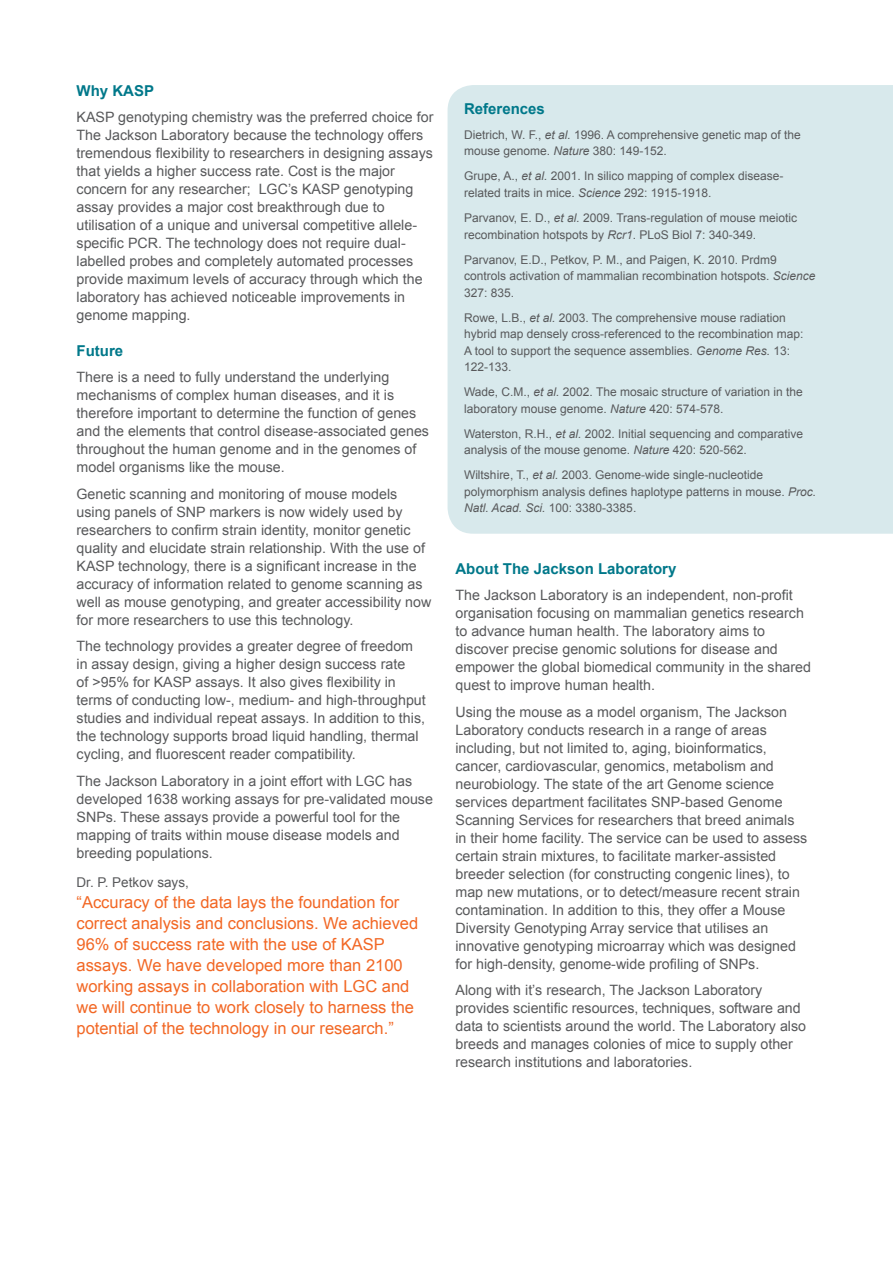
<style>
.page{position:relative;width:893px;height:1263px;background:#fff}
.page>*{position:absolute;margin:0;border:0;box-sizing:border-box;transform-origin:0 0}
.t1{font:16.5px/21px "Arial";color:#f26724}
.t2{font:700 15px "Arial";color:#00788a}
.t3{font:14.25px/18px "Arial";color:#58595b}
.t4{font:13.5px "Arial";color:#58595b}
.t5{font:12px/16.5px "Arial";color:#58595b}
.s1{font-style:italic}
</style>
<div class="page">
<div style="left:448px;top:85px;width:445px;height:449px;background:#d8e9ec"></div>
<p class="t2" style="left:77px;top:81px;width:79px">Why KASP</p>
<p class="t3" style="left:77px;top:109px;width:358px">KASP genotyping chemistry was the preferred choice for The Jackson Laboratory because the technology offers tremendous flexibility to researchers in designing assays that yields a higher success rate. Cost is the major concern for any researcher; LGC’s KASP genotyping assay provides a major cost breakthrough due to utilisation of a unique and universal competitive allele&shy;specific PCR. The technology does not require dual&shy;labelled probes and completely automated processes provide maximum levels of accuracy through which the laboratory has achieved noticeable improvements in genome mapping.</p>
<p class="t2" style="left:77px;top:340px;width:48px">Future</p>
<p class="t3" style="left:77px;top:368px;width:354px">There is a need to fully understand the underlying mechanisms of complex human diseases, and it is therefore important to determine the function of genes and the elements that control disease-associated genes throughout the human genome and in the genomes of model organisms like the mouse.</p>
<p class="t3" style="left:77px;top:485px;width:356px">Genetic scanning and monitoring of mouse models using panels of SNP markers is now widely used by researchers to confirm strain identity, monitor genetic quality and elucidate strain relationship. With the use of KASP technology, there is a significant increase in the accuracy of information related to genome scanning as well as mouse genotyping, and greater accessibility now for more researchers to use this technology.</p>
<p class="t3" style="left:77px;top:637px;width:351px">The technology provides a greater degree of freedom in assay design, giving a higher design success rate<br>of &gt;95% for KASP assays. It also gives flexibility in terms of conducting low-, medium- and high-throughput studies and individual repeat assays. In addition to this, the technology supports broad liquid handling, thermal cycling, and fluorescent reader compatibility.</p>
<p class="t3" style="left:77px;top:772px;width:358px">The Jackson Laboratory in a joint effort with LGC has developed 1638 working assays for pre-validated mouse SNPs. These assays provide a powerful tool for the mapping of traits within mouse disease models and breeding populations.</p>
<p class="t4" style="left:77px;top:873px;width:114px">Dr. P. Petkov says,</p>
<p class="t1" style="left:77px;top:892px;width:343px">“Accuracy of the data lays the foundation for correct analysis and conclusions. We achieved 96% of success rate with the use of KASP assays. We have developed more than 2100 working assays in collaboration with LGC and we will continue to work closely to harness the potential of the technology in our research.”</p>
<p class="t2" style="left:464px;top:99px;width:82px">References</p>
<p class="t5" style="left:464px;top:127px;width:338px">Dietrich, W. F., <span class="s1">et al.</span> 1996. A comprehensive genetic map of the mouse genome. <span class="s1">Nature</span> 380: 149-152.</p>
<p class="t5" style="left:464px;top:168px;width:321px">Grupe, A., <span class="s1">et al.</span> 2001. In silico mapping of complex disease&shy;related traits in mice. <span class="s1">Science</span> 292: 1915-1918.</p>
<p class="t5" style="left:464px;top:210px;width:335px">Parvanov, E. D., <span class="s1">et al.</span> 2009. Trans-regulation of mouse meiotic recombination hotspots by <span class="s1">Rcr1</span>. PLoS Biol 7: 340-349.</p>
<p class="t5" style="left:464px;top:251px;width:353px">Parvanov, E.D., Petkov, P. M., and Paigen, K. 2010. Prdm9 controls activation of mammalian recombination hotspots. <span class="s1">Science<br></span>327: 835.</p>
<p class="t5" style="left:464px;top:309px;width:341px">Rowe, L.B., <span class="s1">et al.</span> 2003. The comprehensive mouse radiation hybrid map densely cross-referenced to the recombination map:<br>A tool to support the sequence assemblies. <span class="s1">Genome Res.</span> 13:<br>122-133.</p>
<p class="t5" style="left:464px;top:384px;width:340px">Wade, C.M., <span class="s1">et al.</span> 2002. The mosaic structure of variation in the laboratory mouse genome. <span class="s1">Nature</span> 420: 574-578.</p>
<p class="t5" style="left:464px;top:425px;width:341px">Waterston, R.H., <span class="s1">et al.</span> 2002. Initial sequencing and comparative analysis of the mouse genome. <span class="s1">Nature</span> 420: 520-562.</p>
<p class="t5" style="left:464px;top:467px;width:354px">Wiltshire, T., <span class="s1">et al.</span> 2003. Genome-wide single-nucleotide polymorphism analysis defines haplotype patterns in mouse. <span class="s1">Proc.<br>Natl. Acad. Sci.</span> 100: 3380-3385.</p>
<p class="t2" style="left:455px;top:558px;width:222px">About The Jackson Laboratory</p>
<p class="t3" style="left:455px;top:586px;width:357px">The Jackson Laboratory is an independent, non-profit organisation focusing on mammalian genetics research to advance human health. The laboratory aims to discover precise genomic solutions for disease and empower the global biomedical community in the shared quest to improve human health.</p>
<p class="t3" style="left:455px;top:703px;width:353px">Using the mouse as a model organism, The Jackson Laboratory conducts research in a range of areas including, but not limited to, aging, bioinformatics, cancer, cardiovascular, genomics, metabolism and neurobiology. The state of the art Genome science services department facilitates SNP-based Genome Scanning Services for researchers that breed animals in their home facility. The service can be used to assess certain strain mixtures, to facilitate marker-assisted breeder selection (for constructing congenic lines), to map new mutations, or to detect/measure recent strain contamination. In addition to this, they offer a Mouse Diversity Genotyping Array service that utilises an innovative genotyping microarray which was designed for high-density, genome-wide profiling of SNPs.</p>
<p class="t3" style="left:455px;top:981px;width:352px">Along with it’s research, The Jackson Laboratory provides scientific resources, techniques, software and data to scientists around the world. The Laboratory also breeds and manages colonies of mice to supply other research institutions and laboratories.</p>
</div>
